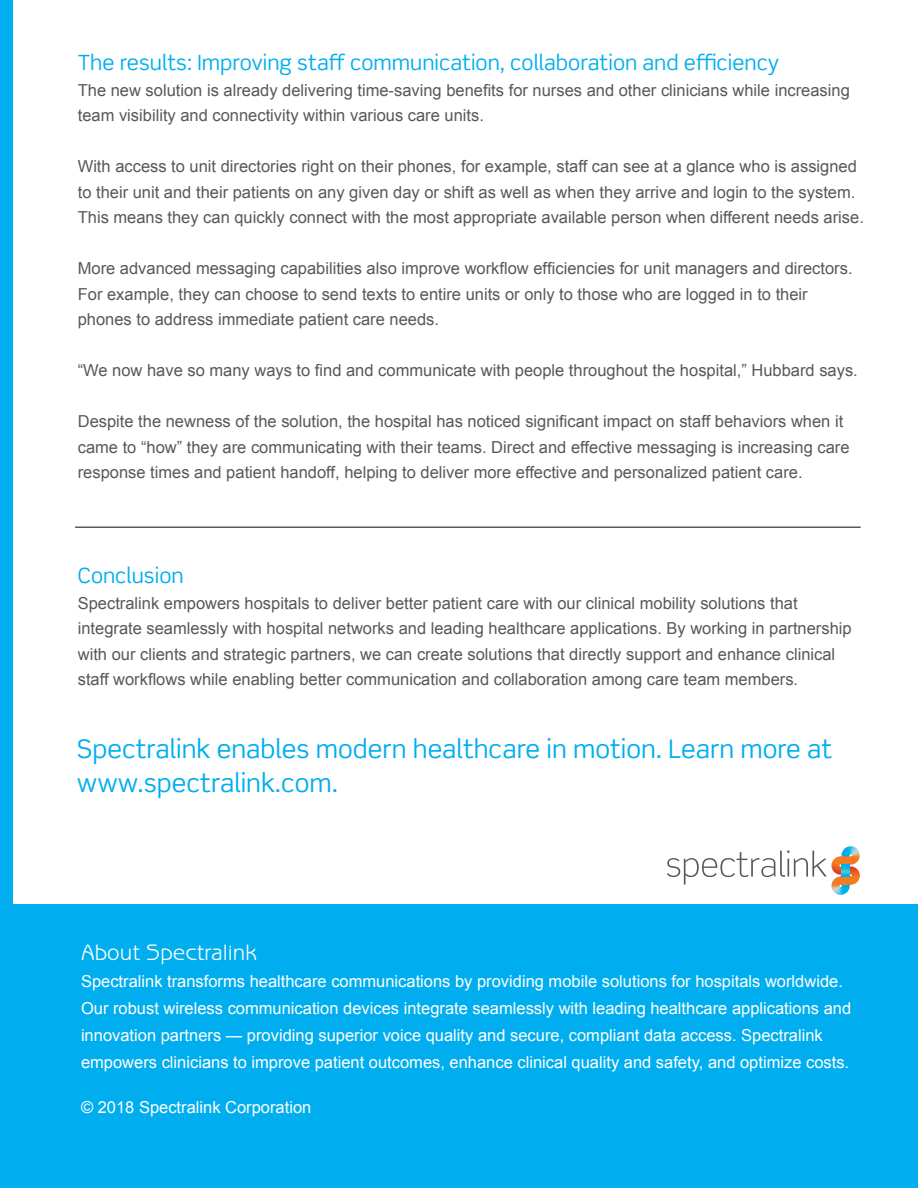
<style>
.page{position:relative;width:918px;height:1188px;background:#fff}
.page>*{position:absolute;margin:0;border:0;box-sizing:border-box;transform-origin:0 0}
.t1{font:25.5px/34.5px "Scene Std";color:#00aeef}
.t2{font:22.5px "Benguiat Gothic Std";color:#fff}
.t3{font:21px "Scene Std";color:#00aeef}
.t4{font:16.5px/25.5px "Arial";color:#57585a}
.t5{font:16.5px/27px "Arial";color:#fff}
</style>
<div class="page">
<div style="left:0;top:904px;width:918px;height:284px;background:#00aeef"></div>
<img style="left:831px;top:887px;width:19px;height:8px">
<img style="left:843px;top:846px;width:16px;height:5px">
<svg style="left:667px;top:851px;width:193px;height:36px"></svg>
<div style="left:0;top:0;width:13px;height:1188px;background:#00aeef"></div>
<hr style="left:75px;top:526px;width:786px;height:2px;background:#57585a">
<p class="t3" style="left:78px;top:50px;width:703px">The results: Improving staff communication, collaboration and efficiency</p>
<p class="t4" style="left:78px;top:77px;width:774px">The new solution is already delivering time-saving benefits for nurses and other clinicians while increasing team visibility and connectivity within various care units.</p>
<p class="t4" style="left:78px;top:154px;width:788px">With access to unit directories right on their phones, for example, staff can see at a glance who is assigned to their unit and their patients on any given day or shift as well as when they arrive and login to the system.<br>This means they can quickly connect with the most appropriate available person when different needs arise.</p>
<p class="t4" style="left:78px;top:256px;width:776px">More advanced messaging capabilities also improve workflow efficiencies for unit managers and directors.<br>For example, they can choose to send texts to entire units or only to those who are logged in to their phones to address immediate patient care needs.</p>
<p class="t4" style="left:78px;top:358px;width:782px">“We now have so many ways to find and communicate with people throughout the hospital,” Hubbard says.</p>
<p class="t4" style="left:78px;top:409px;width:773px">Despite the newness of the solution, the hospital has noticed significant impact on staff behaviors when it came to “how” they are communicating with their teams. Direct and effective messaging is increasing care response times and patient handoff, helping to deliver more effective and personalized patient care.</p>
<p class="t3" style="left:78px;top:563px;width:107px">Conclusion</p>
<p class="t4" style="left:78px;top:590px;width:775px">Spectralink empowers hospitals to deliver better patient care with our clinical mobility solutions that integrate seamlessly with hospital networks and leading healthcare applications. By working in partnership with our clients and strategic partners, we can create solutions that directly support and enhance clinical staff workflows while enabling better communication and collaboration among care team members.</p>
<h1 class="t1" style="left:77px;top:731px;width:757px">Spectralink enables modern healthcare in motion. Learn more at www.spectralink.com.</h1>
<h2 class="t2" style="left:81px;top:939px;width:177px">About Spectralink</h2>
<p class="t5" style="left:81px;top:968px;width:772px">Spectralink transforms healthcare communications by providing mobile solutions for hospitals worldwide.<br>Our robust wireless communication devices integrate seamlessly with leading healthcare applications and innovation partners — providing superior voice quality and secure, compliant data access. Spectralink empowers clinicians to improve patient outcomes, enhance clinical quality and safety, and optimize costs.</p>
<p class="t5" style="left:81px;top:1094px;width:232px">© 2018 Spectralink Corporation</p>
</div>
